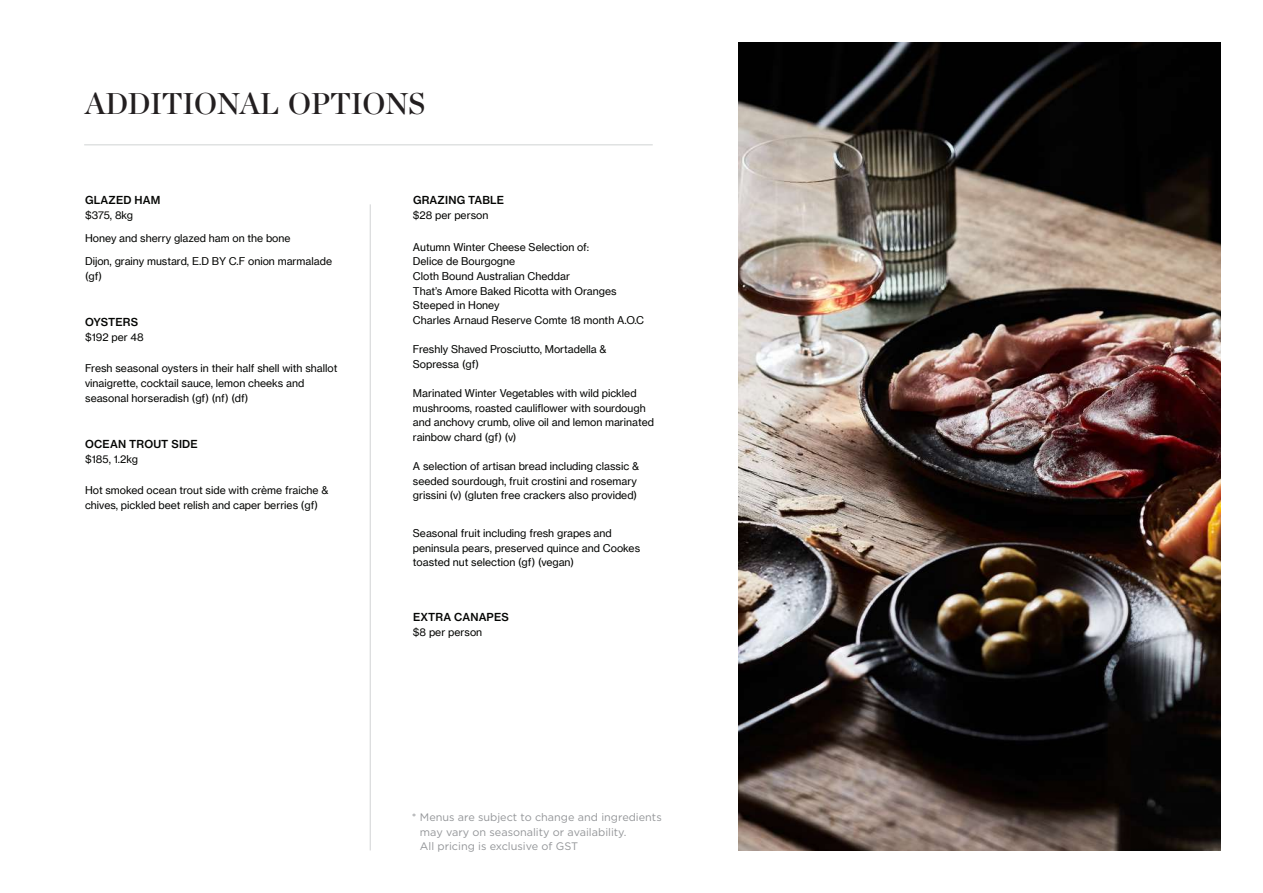
<style>
.page{position:relative;width:1263px;height:893px;background:#fff}
.page>*{position:absolute;margin:0;border:0;box-sizing:border-box;transform-origin:0 0}
.t1{font:30px "Chronicle Display Semi";letter-spacing:-.02em;color:#231f20}
.t2{font:10.8px/14.7px "Gotham";color:#939598}
.t3{font:10.8px "N Haas Grotesk TX Pro 65 Md";letter-spacing:.015em;color:#040503}
.t4{font:10.5px/14.7px "N Haas Grotesk TX Pro 55 Rg";color:#040503}
</style>
<div class="page">
<img style="left:739px;top:43px;width:481px;height:807px">
<hr style="left:84px;top:145px;width:569px;height:1px;background:#d1d3d4">
<hr style="left:370px;top:204px;width:1px;height:646px;background:#d1d3d4">
<h1 class="t1" style="left:85px;top:80px;width:342px">ADDITIONAL OPTIONS</h1>
<p class="t3" style="left:85px;top:194px;width:77px">GLAZED HAM</p>
<p class="t4" style="left:85px;top:208px;width:50px">$375, 8kg</p>
<p class="t4" style="left:85px;top:231px;width:207px">Honey and sherry glazed ham on the bone</p>
<p class="t4" style="left:85px;top:254px;width:248px">Dijon, grainy mustard, E.D BY C.F onion marmalade (gf)</p>
<p class="t3" style="left:85px;top:315px;width:54px">OYSTERS</p>
<p class="t4" style="left:85px;top:330px;width:60px">$192 per 48</p>
<p class="t4" style="left:85px;top:361px;width:254px">Fresh seasonal oysters in their half shell with shallot vinaigrette, cocktail sauce, lemon cheeks and seasonal horseradish (gf) (nf) (df)</p>
<p class="t3" style="left:85px;top:437px;width:114px">OCEAN TROUT SIDE</p>
<p class="t4" style="left:85px;top:451px;width:55px">$185, 1.2kg</p>
<p class="t4" style="left:85px;top:483px;width:245px">Hot smoked ocean trout side with crème fraiche &amp; chives, pickled beet relish and caper berries (gf)</p>
<p class="t3" style="left:413px;top:194px;width:93px">GRAZING TABLE</p>
<p class="t4" style="left:413px;top:208px;width:77px">$28 per person</p>
<p class="t4" style="left:413px;top:239px;width:233px">Autumn Winter Cheese Selection of:<br>Delice de Bourgogne<br>Cloth Bound Australian Cheddar<br>That’s Amore Baked Ricotta with Oranges<br>Steeped in Honey<br>Charles Arnaud Reserve Comte 18 month A.O.C</p>
<p class="t4" style="left:413px;top:342px;width:195px">Freshly Shaved Prosciutto, Mortadella &amp;<br>Sopressa (gf)</p>
<p class="t4" style="left:413px;top:386px;width:243px">Marinated Winter Vegetables with wild pickled mushrooms, roasted cauliflower with sourdough and anchovy crumb, olive oil and lemon marinated rainbow chard (gf) (v)</p>
<p class="t4" style="left:413px;top:459px;width:228px">A selection of artisan bread including classic &amp; seeded sourdough, fruit crostini and rosemary grissini (v) (gluten free crackers also provided)</p>
<p class="t4" style="left:413px;top:526px;width:229px">Seasonal fruit including fresh grapes and peninsula pears, preserved quince and Cookes toasted nut selection (gf) (vegan)</p>
<p class="t3" style="left:413px;top:610px;width:97px">EXTRA CANAPES</p>
<p class="t4" style="left:413px;top:624px;width:71px">$8 per person</p>
<p class="t2" style="left:420px;top:810px;width:243px;text-indent:-8px">* Menus are subject to change and ingredients may vary on seasonality or availability.<br>All pricing is exclusive of GST</p>
</div>
